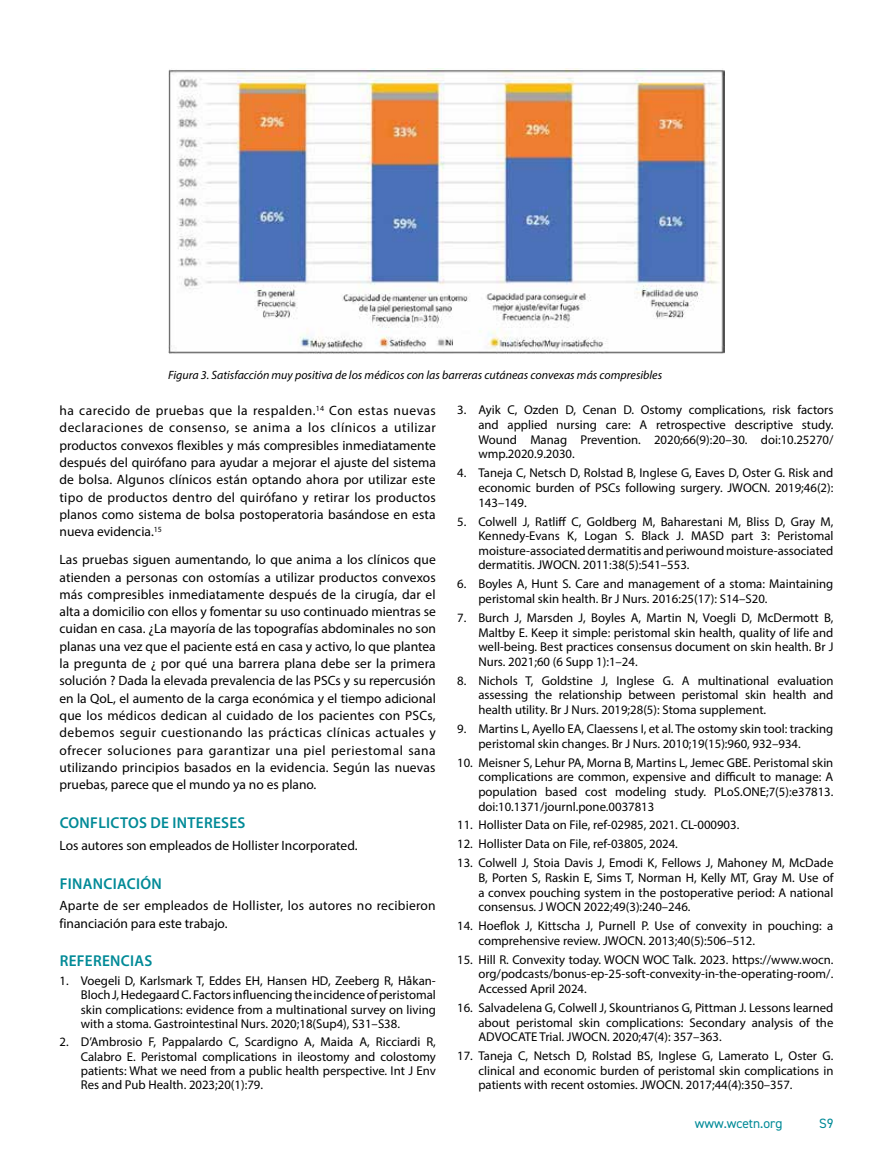
<style>
.page{position:relative;width:893px;height:1149px;background:#fff}
.page>*{position:absolute;margin:0;border:0;box-sizing:border-box;transform-origin:0 0}
.t1{font:600 15.75px "Myriad Pro";letter-spacing:.02em;color:#008a97}
.t2{font:13.5px/17.2px "Myriad Pro";color:#000;text-align:justify}
.t3{font:13.5px "DIN2014";color:#008a97}
.t4{font:12.75px/14.7px "Myriad Pro";color:#000;text-align:justify}
.t5{font:italic 12px "Myriad Pro";color:#000}
</style>
<div class="page">
<img style="left:168px;top:69px;width:557px;height:285px">
<p class="t5" style="left:168px;top:367px;width:496px">Figura 3. Satisfacción muy positiva de los médicos con las barreras cutáneas convexas más compresibles</p>
<p class="t4" style="left:478px;top:402px;width:357px;text-indent:-21px">3. Ayik C, Ozden D, Cenan D. Ostomy complications, risk factors and applied nursing care: A retrospective descriptive study.<br>Wound Manag Prevention. 2020;66(9):20–30. doi:10.25270/ wmp.2020.9.2030.</p>
<p class="t4" style="left:478px;top:465px;width:357px;text-indent:-21px">4. Taneja C, Netsch D, Rolstad B, Inglese G, Eaves D, Oster G. Risk and economic burden of PSCs following surgery. JWOCN. 2019;46(2):<br>143–149.</p>
<p class="t4" style="left:478px;top:513px;width:357px;text-indent:-21px">5. Colwell J, Ratliff C, Goldberg M, Baharestani M, Bliss D, Gray M, Kennedy-Evans K, Logan S. Black J. MASD part 3: Peristomal moisture-associated dermatitis and periwound moisture-associated dermatitis. JWOCN. 2011:38(5):541–553.</p>
<p class="t4" style="left:478px;top:576px;width:356px;text-indent:-21px">6. Boyles A, Hunt S. Care and management of a stoma: Maintaining peristomal skin health. Br J Nurs. 2016:25(17): S14–S20.</p>
<p class="t4" style="left:478px;top:610px;width:357px;text-indent:-21px">7. Burch J, Marsden J, Boyles A, Martin N, Voegli D, McDermott B, Maltby E. Keep it simple: peristomal skin health, quality of life and well-being. Best practices consensus document on skin health. Br J Nurs. 2021;60 (6 Supp 1):1–24.</p>
<p class="t4" style="left:478px;top:672px;width:357px;text-indent:-21px">8. Nichols T, Goldstine J, Inglese G. A multinational evaluation assessing the relationship between peristomal skin health and health utility. Br J Nurs. 2019;28(5): Stoma supplement.</p>
<p class="t4" style="left:478px;top:721px;width:357px;text-indent:-21px">9. Martins L, Ayello EA, Claessens I, et al. The ostomy skin tool: tracking peristomal skin changes. Br J Nurs. 2010;19(15):960, 932–934.</p>
<p class="t4" style="left:478px;top:754px;width:357px;text-indent:-21px">10. Meisner S, Lehur PA, Morna B, Martins L, Jemec GBE. Peristomal skin complications are common, expensive and difficult to manage: A population based cost modeling study. PLoS.ONE;7(5):e37813. doi:10.1371/journl.pone.0037813</p>
<p class="t4" style="left:457px;top:817px;width:284px">11. Hollister Data on File, ref-02985, 2021. CL-000903.</p>
<p class="t4" style="left:457px;top:836px;width:222px">12. Hollister Data on File, ref-03805, 2024.</p>
<p class="t4" style="left:478px;top:855px;width:357px;text-indent:-21px">13. Colwell J, Stoia Davis J, Emodi K, Fellows J, Mahoney M, McDade B, Porten S, Raskin E, Sims T, Norman H, Kelly MT, Gray M. Use of a convex pouching system in the postoperative period: A national consensus. J WOCN 2022;49(3):240–246.</p>
<p class="t4" style="left:478px;top:917px;width:357px;text-indent:-21px">14. Hoeflok J, Kittscha J, Purnell P. Use of convexity in pouching: a comprehensive review. JWOCN. 2013;40(5):506–512.</p>
<p class="t4" style="left:478px;top:951px;width:357px;text-indent:-21px">15. Hill R. Convexity today. WOCN WOC Talk. 2023. https://www.wocn. org/podcasts/bonus-ep-25-soft-convexity-in-the-operating-room/.<br>Accessed April 2024.</p>
<p class="t4" style="left:478px;top:999px;width:357px;text-indent:-21px">16. Salvadelena G, Colwell J, Skountrianos G, Pittman J. Lessons learned about peristomal skin complications: Secondary analysis of the ADVOCATE Trial. JWOCN. 2020;47(4): 357–363.</p>
<p class="t4" style="left:478px;top:1047px;width:357px;text-indent:-21px">17. Taneja C, Netsch D, Rolstad BS, Inglese G, Lamerato L, Oster G. clinical and economic burden of peristomal skin complications in patients with recent ostomies. JWOCN. 2017;44(4):350–357.</p>
<p class="t2" style="left:60px;top:401px;width:378px">ha carecido de pruebas que la respalden.<sup>14</sup> Con estas nuevas declaraciones de consenso, se anima a los clínicos a utilizar productos convexos flexibles y más compresibles inmediatamente después del quirófano para ayudar a mejorar el ajuste del sistema de bolsa. Algunos clínicos están optando ahora por utilizar este tipo de productos dentro del quirófano y retirar los productos planos como sistema de bolsa postoperatoria basándose en esta nueva evidencia.<sup>15</sup></p>
<p class="t2" style="left:60px;top:550px;width:378px">Las pruebas siguen aumentando, lo que anima a los clínicos que atienden a personas con ostomías a utilizar productos convexos más compresibles inmediatamente después de la cirugía, dar el alta a domicilio con ellos y fomentar su uso continuado mientras se cuidan en casa. ¿La mayoría de las topografías abdominales no son planas una vez que el paciente está en casa y activo, lo que plantea la pregunta de ¿ por qué una barrera plana debe ser la primera solución ? Dada la elevada prevalencia de las PSCs y su repercusión en la QoL, el aumento de la carga económica y el tiempo adicional que los médicos dedican al cuidado de los pacientes con PSCs, debemos seguir cuestionando las prácticas clínicas actuales y ofrecer soluciones para garantizar una piel periestomal sana utilizando principios basados en la evidencia. Según las nuevas pruebas, parece que el mundo ya no es plano.</p>
<p class="t1" style="left:60px;top:812px;width:187px">CONFLICTOS DE INTERESES</p>
<p class="t2" style="left:60px;top:836px;width:300px">Los autores son empleados de Hollister Incorporated.</p>
<p class="t1" style="left:60px;top:873px;width:104px">FINANCIACIÓN</p>
<p class="t2" style="left:60px;top:896px;width:378px">Aparte de ser empleados de Hollister, los autores no recibieron financiación para este trabajo.</p>
<p class="t1" style="left:60px;top:950px;width:94px">REFERENCIAS</p>
<p class="t4" style="left:81px;top:973px;width:357px;line-height:14.2px;text-indent:-21px">1. Voegeli D, Karlsmark T, Eddes EH, Hansen HD, Zeeberg R, Håkan-Bloch J, Hedegaard C. Factors influencing the incidence of peristomal skin complications: evidence from a multinational survey on living with a stoma. Gastrointestinal Nurs. 2020;18(Sup4), S31–S38.</p>
<p class="t4" style="left:81px;top:1034px;width:357px;line-height:14.2px;text-indent:-21px">2. D’Ambrosio F, Pappalardo C, Scardigno A, Maida A, Ricciardi R, Calabro E. Peristomal complications in ileostomy and colostomy patients: What we need from a public health perspective. Int J Env Res and Pub Health. 2023;20(1):79.</p>
<p class="t3" style="left:695px;top:1114px;width:89px">www.wcetn.org</p>
<p class="t3" style="left:819px;top:1114px;width:16px">S9</p>
</div>
